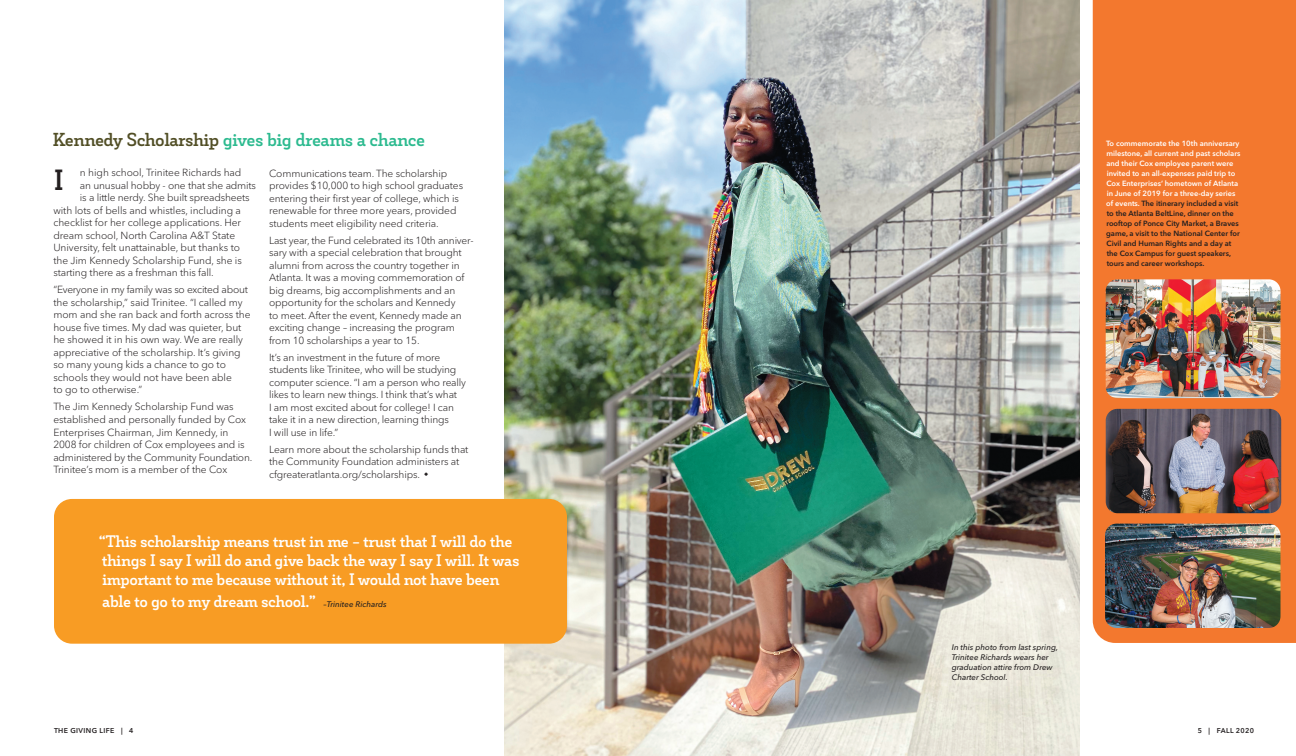
<style>
.page{position:relative;width:1296px;height:756px;background:#fff}
.page>*{position:absolute;margin:0;border:0;box-sizing:border-box;transform-origin:0 0}
.t1{font:700 28px "Decour Cnd";color:#231f20}
.t2{font:700 18px "Decour";letter-spacing:-.03em;color:#2cba8f}
.t3{font:700 16px/19.2px "Decour";letter-spacing:-.03em;color:#fff}
.t4{font:300 10.2px/12.5px "Avenir Next LT Pro";letter-spacing:-.01em;color:#231f20}
.t5{font:italic 500 8px/10px "Avenir Next LT Pro";color:#231f20}
.t6{font:600 7.5px/10px "Avenir Next LT Pro";color:#231f20}
.t7{font:600 7px "Avenir Next LT Pro";letter-spacing:.05em;color:#231f20}
.s1{color:#514e25}
.s2{font-family:"Avenir Next LT Pro";font-weight:500;font-style:italic;font-size:8px;color:#231f20}
.s3{color:#fff}
</style>
<div class="page">
<div style="left:1093px;top:0;width:203px;height:643px;background:#f3782e"></div>
<img style="left:1106px;top:279px;width:175px;height:119px">
<img style="left:504px;top:0;width:576px;height:756px">
<div style="left:54px;top:499px;width:513px;height:145px;background:#f89c24;border-radius:18px"></div>
<img style="left:1106px;top:409px;width:175px;height:104px">
<img style="left:1105px;top:524px;width:176px;height:104px">
<h2 class="t2" style="left:53px;top:128px;width:374px"><span class="s1">Kennedy Scholarship</span> gives big dreams a chance</h2>
<p class="t4" style="left:80px;top:167px;width:163px">n high school, Trinitee Richards had</p>
<p class="t4" style="left:80px;top:179px;width:178px">an unusual hobby - one that she admits</p>
<p class="t4" style="left:80px;top:192px;width:171px">is a little nerdy. She built spreadsheets</p>
<p class="t4" style="left:53px;top:204px;width:189px">with lots of bells and whistles, including a</p>
<p class="t4" style="left:53px;top:217px;width:189px">checklist for her college applications. Her</p>
<p class="t4" style="left:53px;top:229px;width:183px">dream school, North Carolina A&amp;T State</p>
<p class="t4" style="left:53px;top:242px;width:188px">University, felt unattainable, but thanks to</p>
<p class="t4" style="left:53px;top:254px;width:190px">the Jim Kennedy Scholarship Fund, she is</p>
<p class="t4" style="left:53px;top:267px;width:162px">starting there as a freshman this fall.</p>
<p class="t4" style="left:53px;top:284px;width:199px">“Everyone in my family was so excited about the scholarship,” said Trinitee. “I called my mom and she ran back and forth across the house five times. My dad was quieter, but he showed it in his own way. We are really appreciative of the scholarship. It’s giving so many young kids a chance to go to schools they would not have been able<br>to go to otherwise.”</p>
<p class="t4" style="left:53px;top:401px;width:200px">The Jim Kennedy Scholarship Fund was established and personally funded by Cox Enterprises Chairman, Jim Kennedy, in 2008 for children of Cox employees and is administered by the Community Foundation.<br>Trinitee’s mom is a member of the Cox</p>
<h1 class="t1" style="left:54px;top:162px;width:11px">I</h1>
<p class="t4" style="left:269px;top:167px;width:196px">Communications team. The scholarship provides $10,000 to high school graduates entering their first year of college, which is renewable for three more years, provided students meet eligibility need criteria.</p>
<p class="t4" style="left:269px;top:234px;width:206px">Last year, the Fund celebrated its 10th anniver&shy;sary with a special celebration that brought alumni from across the country together in Atlanta. It was a moving commemoration of big dreams, big accomplishments and an opportunity for the scholars and Kennedy<br>to meet. After the event, Kennedy made an exciting change – increasing the program from 10 scholarships a year to 15.</p>
<p class="t4" style="left:269px;top:351px;width:198px">It’s an investment in the future of more students like Trinitee, who will be studying computer science. “I am a person who really likes to learn new things. I think that’s what<br>I am most excited about for college! I can take it in a new direction, learning things<br>I will use in life.”</p>
<p class="t4" style="left:269px;top:443px;width:201px">Learn more about the scholarship funds that the Community Foundation administers at cfgreateratlanta.org/scholarships. •</p>
<h3 class="t3" style="left:99px;top:532px;width:422px">“This scholarship means trust in me – trust that I will do the things I say I will do and give back the way I say I will. It was important to me because without it, I would not have been</h3>
<h3 class="t3" style="left:102px;top:592px;width:286px">able to go to my dream school.” <span class="s2">–Trinitee Richards</span></h3>
<p class="t6" style="left:1106px;top:138px;width:136px"><span class="s3">To commemorate the 10th anniversary milestone, all current and past scholars and their Cox employee parent were invited to an all-expenses paid trip to Cox Enterprises’ hometown of Atlanta in June of 2019 for a three-day series of events.</span> The itinerary included a visit to the Atlanta BeltLine, dinner on the rooftop of Ponce City Market, a Braves game, a visit to the National Center for Civil and Human Rights and a day at the Cox Campus for guest speakers, tours and career workshops.</p>
<p class="t5" style="left:952px;top:642px;width:108px">In this photo from last spring,<br>Trinitee Richards wears her graduation attire from Drew<br>Charter School.</p>
<p class="t7" style="left:54px;top:727px;width:81px">THE GIVING LIFE | 4</p>
<p class="t7" style="left:1198px;top:727px;width:58px">5 | FALL 2020</p>
</div>
